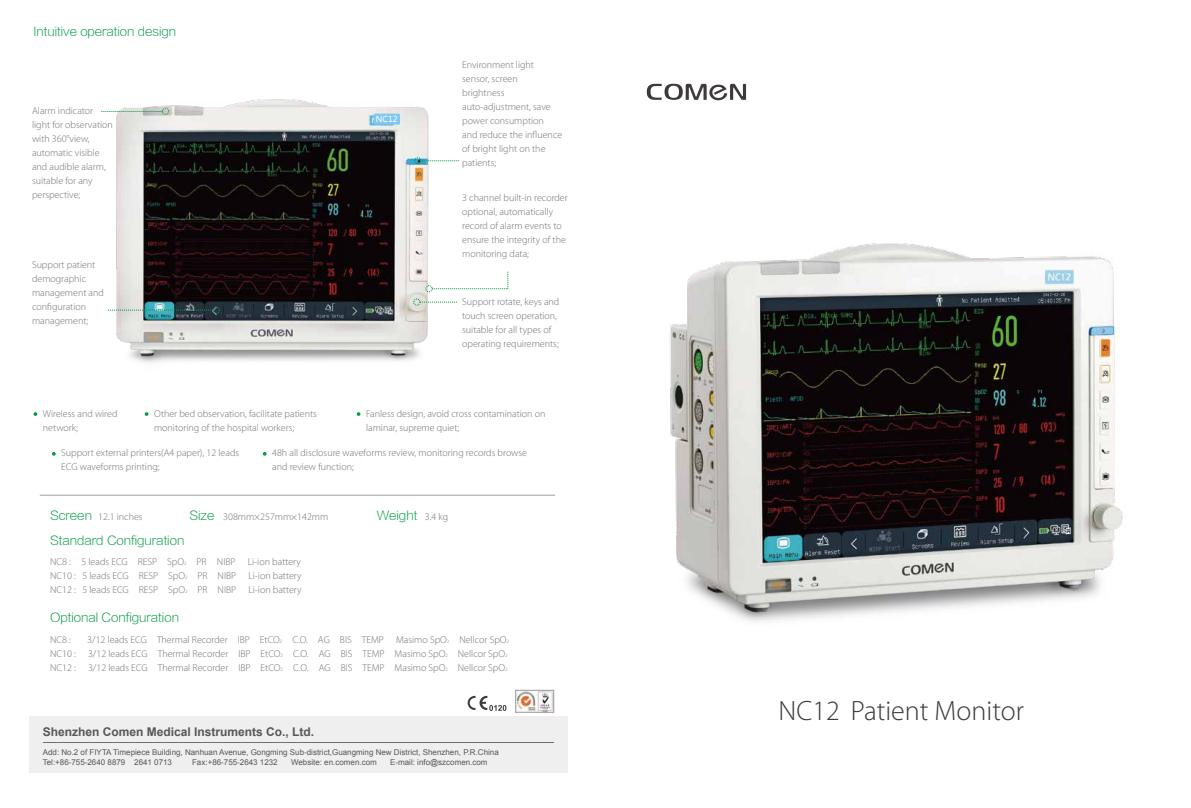
<style>
.page{position:relative;width:1191px;height:808px;background:#fff}
.page>*{position:absolute;margin:0;border:0;box-sizing:border-box;transform-origin:0 0}
.t1{font:300 28px "Myriad Pro";color:#3e3a39}
.t2{font:12px "FZLTXHJW GB1 0";color:#094}
.t3{font:700 12px "Arial";color:#595757}
.t4{font:300 10px/14px "Myriad Pro";color:#727171}
.t5{font:8.2px "Microsoft Ya Hei";color:#fff}
.t6{font:8px/10px "Arial";color:#595757}
.s1{font-family:"FZLTXHJW GB1 0";font-weight:400;font-size:12px;color:#094}
.s2{font-family:"Myriad Pro";font-weight:300;font-size:10px;color:#727171}
.s3{font-size:5px}
.s4{font-family:"Adobe Song Std"}
</style>
<div class="page">
<img style="left:108px;top:99px;width:381px;height:264px">
<div style="left:374px;top:114px;width:26px;height:11px;background:#80c8ef"></div>
<svg style="left:647px;top:84px;width:99px;height:16px"></svg>
<hr style="left:40px;top:495px;width:515px;height:1px;background:#9fa0a0">
<svg style="left:52px;top:452px;width:4px;height:4px"></svg>
<svg style="left:263px;top:452px;width:3px;height:4px"></svg>
<svg style="left:34px;top:412px;width:3px;height:4px"></svg>
<svg style="left:145px;top:412px;width:3px;height:4px"></svg>
<svg style="left:357px;top:412px;width:3px;height:4px"></svg>
<svg style="left:101px;top:111px;width:61px;height:1px"></svg>
<svg style="left:420px;top:302px;width:38px;height:1px"></svg>
<svg style="left:108px;top:310px;width:105px;height:1px"></svg>
<div style="left:413px;top:299px;width:7px;height:6px;border:1px dashed #094;border-radius:50%"></div>
<div style="left:213px;top:307px;width:7px;height:6px;border:1px dashed #094;border-radius:50%"></div>
<div style="left:425px;top:285px;width:7px;height:7px;border:1px dashed #094;border-radius:50%"></div>
<div style="left:414px;top:157px;width:7px;height:7px;border:1px dashed #094;border-radius:50%"></div>
<svg style="left:432px;top:271px;width:76px;height:18px"></svg>
<div style="left:162px;top:108px;width:7px;height:7px;border:1px dashed #094;border-radius:50%"></div>
<svg style="left:422px;top:161px;width:38px;height:1px"></svg>
<div style="left:29px;top:716px;width:538px;height:57px;background:#efefef"></div>
<hr style="left:43px;top:742px;width:511px;height:1px;background:#727171">
<svg style="left:467px;top:696px;width:39px;height:15px"></svg>
<img style="left:517px;top:692px;width:35px;height:18px">
<div style="left:515px;top:690px;width:39px;height:22px;border:1px solid #9fa0a0"></div>
<img style="left:670px;top:243px;width:453px;height:379px">
<p class="t2" style="left:34px;top:25px;width:144px">Intuitive operation design</p>
<p class="t4" style="left:32px;top:103px;width:82px">Alarm indicator light for observation with 360°view, automatic visible and audible alarm, suitable for any perspective;</p>
<p class="t4" style="left:32px;top:258px;width:73px">Support patient demographic management and configuration management;</p>
<p class="t5" style="left:376px;top:114px;width:23px">NC12</p>
<p class="t4" style="left:462px;top:57px;width:102px">Environment light sensor, screen brightness auto-adjustment, save power consumption<br>and reduce the influence of bright light on the patients;</p>
<p class="t4" style="left:462px;top:190px;width:107px">3 channel built-in recorder optional, automatically record of alarm events to ensure the integrity of the monitoring data;</p>
<p class="t4" style="left:462px;top:295px;width:99px">Support rotate, keys and touch screen operation, suitable for all types of operating requirements;</p>
<p class="t4" style="left:43px;top:406px;width:76px">Wireless and wired network;</p>
<p class="t4" style="left:154px;top:406px;width:164px">Other bed observation, facilitate patients monitoring of the hospital workers;</p>
<p class="t4" style="left:366px;top:406px;width:181px">Fanless design, avoid cross contamination on laminar, supreme quiet;</p>
<p class="t4" style="left:61px;top:446px;width:179px">Support external printers(A4 paper), 12 leads<br>ECG waveforms printing;</p>
<p class="t4" style="left:272px;top:446px;width:256px">48h all disclosure waveforms review, monitoring records browse and review function;</p>
<p class="t4" style="left:50px;top:510px;width:94px"><span class="s1">Screen</span> 12.1 inches</p>
<p class="t4" style="left:189px;top:510px;width:140px"><span class="s1">Size</span> 308mm×257mm×142mm</p>
<p class="t2" style="left:377px;top:509px;width:73px">Weight <span class="s2">3.4 kg</span></p>
<p class="t2" style="left:50px;top:534px;width:136px">Standard Configuration</p>
<p class="t4" style="left:50px;top:555px;width:253px;text-align:justify">NC8 : 5 leads ECG RESP SpO<span class="s3">2</span> PR NIBP Li-ion battery NC10 : 5 leads ECG RESP SpO<span class="s3">2</span> PR NIBP Li-ion battery NC12 : 5 leads ECG RESP SpO<span class="s3">2</span> PR NIBP Li-ion battery</p>
<p class="t2" style="left:50px;top:611px;width:130px">Optional Configuration</p>
<p class="t4" style="left:50px;top:632px;width:460px">NC8 : <span class="s4">　</span> 3/12 leads ECG Thermal Recorder IBP EtCO<span class="s3">2</span> C.O. AG BIS TEMP Masimo SpO<span class="s3">2</span> Nellcor SpO<span class="s3">2<br></span>NC10 : 3/12 leads ECG Thermal Recorder IBP EtCO<span class="s3">2</span> C.O. AG BIS TEMP Masimo SpO<span class="s3">2</span> Nellcor SpO<span class="s3">2<br></span>NC12 : 3/12 leads ECG Thermal Recorder IBP EtCO<span class="s3">2</span> C.O. AG BIS TEMP Masimo SpO<span class="s3">2</span> Nellcor SpO<span class="s3">2</span></p>
<p class="t3" style="left:43px;top:723px;width:273px">Shenzhen Comen Medical Instruments Co., Ltd.</p>
<p class="t6" style="left:43px;top:747px;width:457px">Add: No.2 of FIYTA Timepiece Building, Nanhuan Avenue, Gongming Sub-district,Guangming New District, Shenzhen, P.R.China<br>Tel:+86-755-2640 8879 2641 0713</p>
<p class="t6" style="left:192px;top:757px;width:87px">Fax:+86-755-2643 1232</p>
<p class="t6" style="left:291px;top:757px;width:87px">Website: en.comen.com</p>
<p class="t6" style="left:390px;top:757px;width:99px">E-mail: info@szcomen.com</p>
<p class="t1" style="left:778px;top:693px;width:247px">NC12 Patient Monitor</p>
</div>
